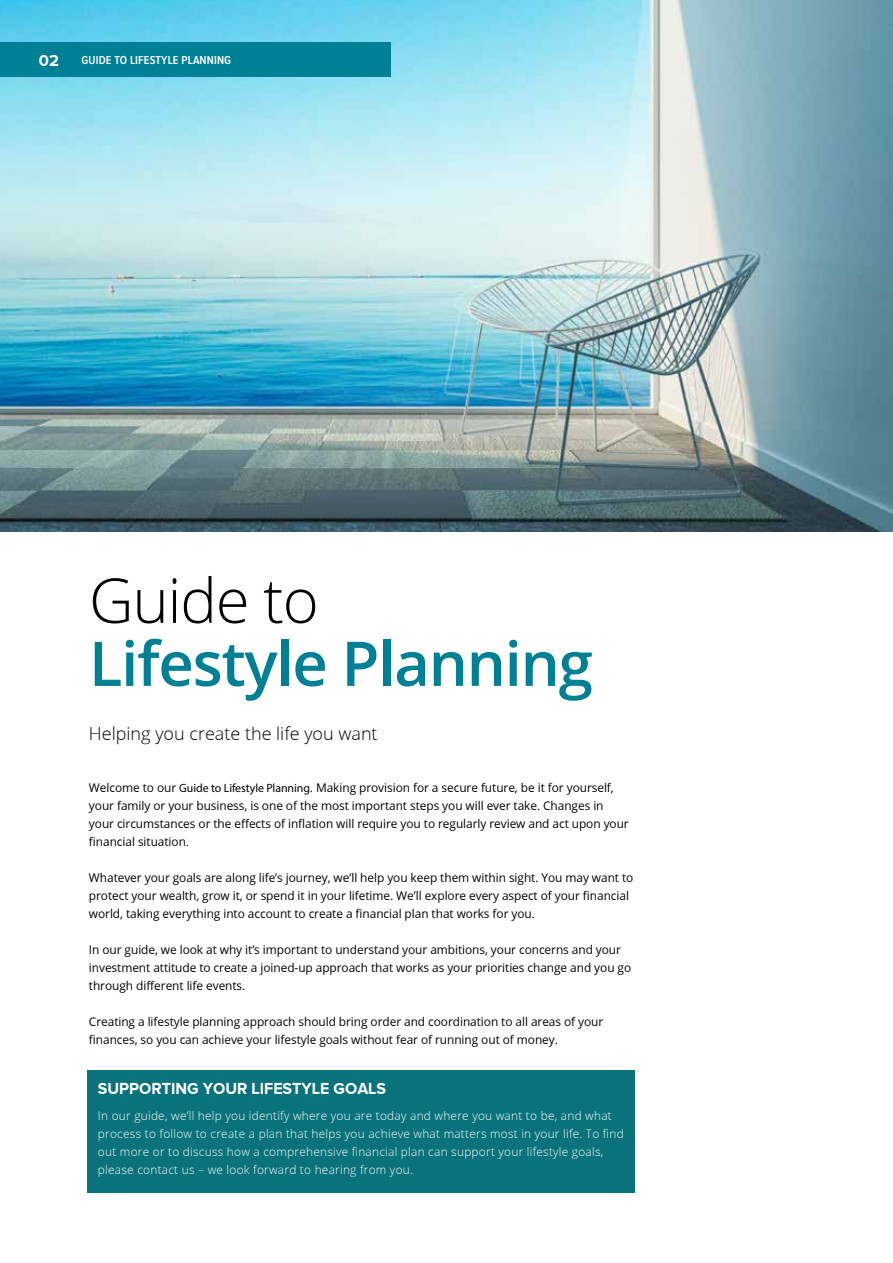
<style>
.page{position:relative;width:893px;height:1263px;background:#fff}
.page>*{position:absolute;margin:0;border:0;box-sizing:border-box;transform-origin:0 0}
.t1{font:600 61.65px "Open Sans";letter-spacing:-.02em;color:#008094}
.t2{font:300 61.65px "Open Sans";letter-spacing:-.02em;color:#000}
.t3{font:300 18px "Open Sans";color:#000}
.t4{font:700 16.5px "Proxima Nova";color:#fff}
.t5{font:12px/18px "Open Sans";letter-spacing:-.005em;color:#000}
.t6{font:300 12px/18px "Open Sans";letter-spacing:.02em;color:#fff}
.t7{font:600 12px "Proxima Nova Cond";letter-spacing:.01em;color:#fff}
.s1{font-family:"Myriad Pro"}
</style>
<div class="page">
<img style="left:0;top:0;width:893px;height:531px">
<div style="left:0;top:42px;width:390px;height:34px;background:#008094"></div>
<div style="left:87px;top:1070px;width:548px;height:122px;background:#0a727b"></div>
<h3 class="t4" style="left:39px;top:51px;width:22px">02</h3>
<p class="t7" style="left:82px;top:55px;width:151px">GUIDE TO LIFESTYLE PLANNING</p>
<h1 class="t2" style="left:89px;top:558px;width:231px">Guide to</h1>
<h1 class="t1" style="left:89px;top:621px;width:505px">Lifestyle Planning</h1>
<h2 class="t3" style="left:89px;top:721px;width:290px">Helping you create the life you want</h2>
<p class="t5" style="left:89px;top:778px;width:541px">Welcome to our <span class="s1">Guide to Lifestyle Planning</span>. Making provision for a secure future, be it for yourself, your family or your business, is one of the most important steps you will ever take. Changes in your circumstances or the effects of inflation will require you to regularly review and act upon your financial situation.</p>
<p class="t5" style="left:89px;top:868px;width:546px">Whatever your goals are along life’s journey, we’ll help you keep them within sight. You may want to protect your wealth, grow it, or spend it in your lifetime. We’ll explore every aspect of your financial world, taking everything into account to create a financial plan that works for you.</p>
<p class="t5" style="left:89px;top:940px;width:544px">In our guide, we look at why it’s important to understand your ambitions, your concerns and your investment attitude to create a joined-up approach that works as your priorities change and you go through different life events.</p>
<p class="t5" style="left:89px;top:1012px;width:516px">Creating a lifestyle planning approach should bring order and coordination to all areas of your finances, so you can achieve your lifestyle goals without fear of running out of money.</p>
<h3 class="t4" style="left:98px;top:1079px;width:290px">SUPPORTING YOUR LIFESTYLE GOALS</h3>
<p class="t6" style="left:98px;top:1106px;width:527px">In our guide, we’ll help you identify where you are today and where you want to be, and what process to follow to create a plan that helps you achieve what matters most in your life. To find out more or to discuss how a comprehensive financial plan can support your lifestyle goals, please contact us – we look forward to hearing from you.</p>
</div>
